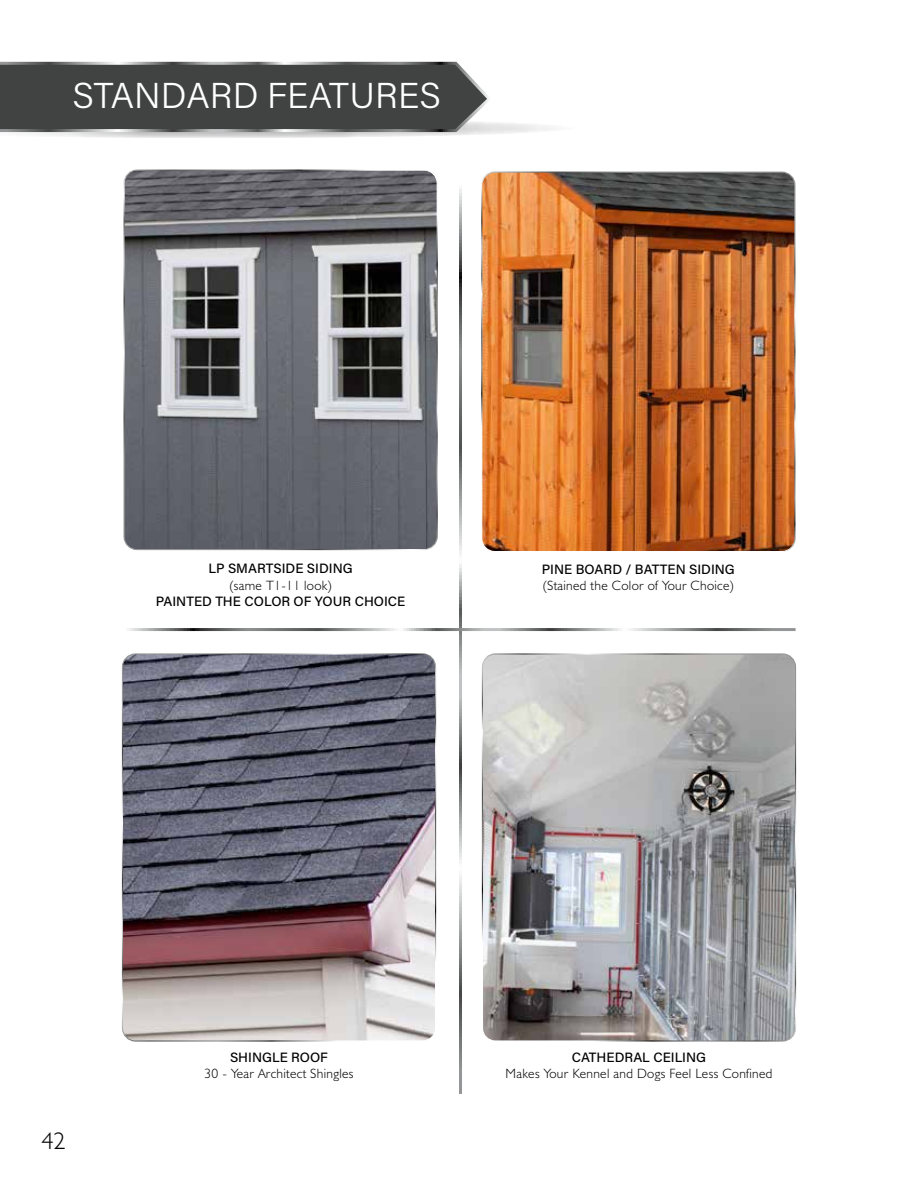
<style>
.page{position:relative;width:918px;height:1188px;background:#fff}
.page>*{position:absolute;margin:0;border:0;box-sizing:border-box;transform-origin:0 0}
.t1{font:300 36px "Acumin Pro";color:#fff}
.t2{font:300 24px "Humanist 521 BT";color:#000}
.t3{font:300 13.5px "Humanist 521 BT";letter-spacing:.025em;color:#000}
.t4{font:500 13.5px "Acumin Pro";color:#000}
</style>
<div class="page">
<img style="left:124px;top:655px;width:310px;height:385px">
<div style="left:122px;top:653px;width:314px;height:389px;border:1px solid #fff;border-radius:13px"></div>
<img style="left:124px;top:170px;width:312px;height:380px">
<div style="left:124px;top:170px;width:314px;height:380px;border:1px solid #fff;border-radius:13px"></div>
<img style="left:484px;top:655px;width:310px;height:385px">
<div style="left:482px;top:653px;width:314px;height:389px;border:1px solid #fff;border-radius:13px"></div>
<img style="left:483px;top:172px;width:312px;height:378px">
<div style="left:481px;top:172px;width:314px;height:380px;border:1px solid #fff;border-radius:13px"></div>
<svg style="left:0;top:61px;width:552px;height:77px"></svg>
<h1 class="t1" style="left:72px;top:71px;width:370px">STANDARD FEATURES</h1>
<p class="t4" style="left:209px;top:559px;width:146px">LP SMARTSIDE SIDING</p>
<p class="t3" style="left:230px;top:577px;width:103px">(same T1-11 look)</p>
<p class="t4" style="left:156px;top:592px;width:251px">PAINTED THE COLOR OF YOUR CHOICE</p>
<p class="t4" style="left:542px;top:560px;width:195px">PINE BOARD / BATTEN SIDING</p>
<p class="t3" style="left:543px;top:577px;width:192px">(Stained the Color of Your Choice)</p>
<h2 class="t2" style="left:41px;top:1126px;width:26px">42</h2>
<p class="t4" style="left:230px;top:1048px;width:99px">SHINGLE ROOF</p>
<p class="t3" style="left:204px;top:1065px;width:151px">30 - Year Architect Shingles</p>
<p class="t4" style="left:572px;top:1048px;width:136px">CATHEDRAL CEILING</p>
<p class="t3" style="left:506px;top:1065px;width:268px">Makes Your Kennel and Dogs Feel Less Confined</p>
</div>
